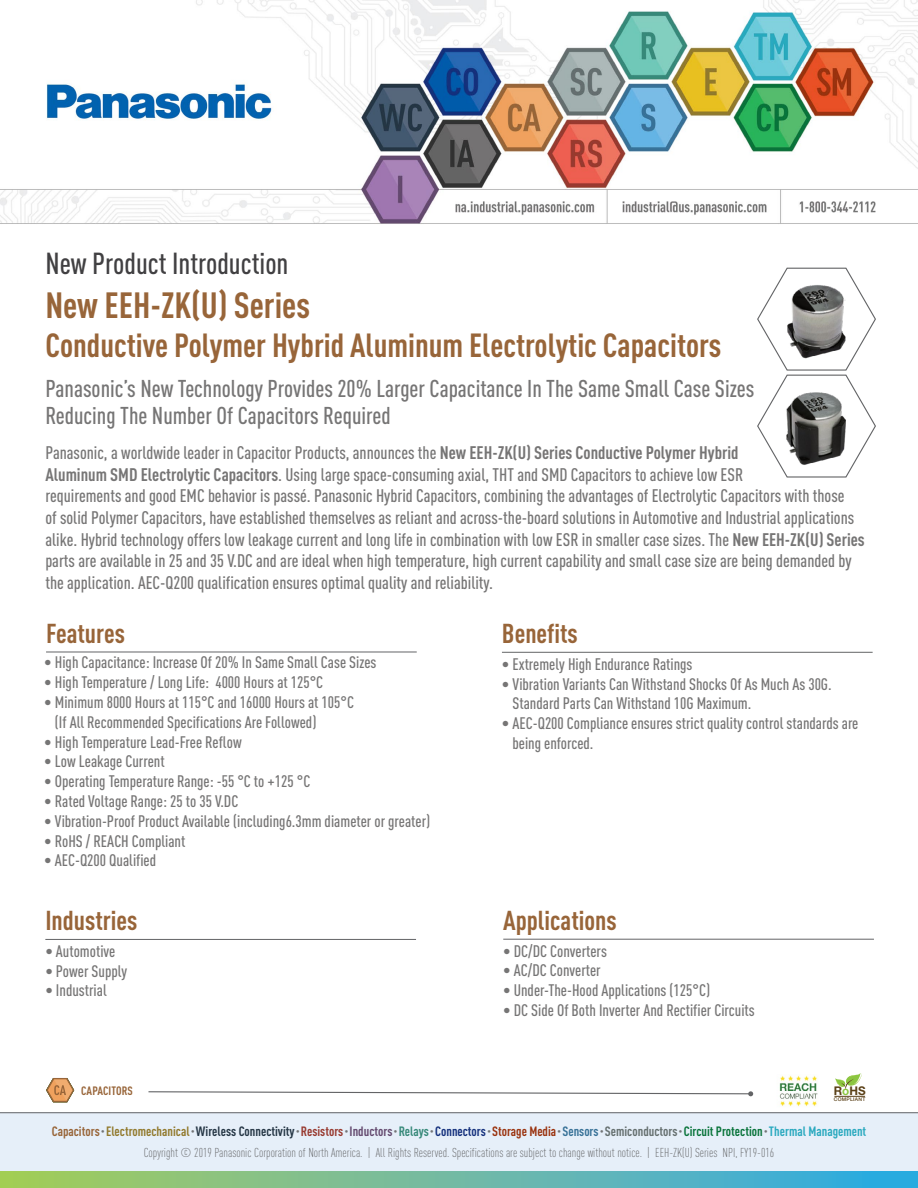
<style>
.page{position:relative;width:918px;height:1188px;background:#fff}
.page>*{position:absolute;margin:0;border:0;box-sizing:border-box;transform-origin:0 0}
.t1{font:700 condensed 36px "DINOT";color:#986539}
.t2{font:700 condensed 33px "DINOT";color:#986539}
.t3{font:500 condensed 30px "DINOT";color:#414042}
.t4{font:700 condensed 27px "DINOT";color:#986539}
.t5{font:500 condensed 24px/27px "DINOT";color:#767575}
.t6{font:500 condensed 18px/21.6px "DINOT";color:#767575}
.t7{font:500 condensed 16.5px/19.8px "DINOT";color:#767575}
.t8{font:700 condensed 13.35px "DINOT";color:#253645}
.t9{font:300 condensed 12.75px "DINOT";color:#636466}
.t10{font:700 condensed 12px "DINOT";letter-spacing:.01em;color:#986539}
.t11{font:700 12px "Helvetica Neue";color:#5a4017}
.t12{font:500 5.1px "Helvetica Neue";letter-spacing:.05em;color:#5a4017}
.s1{font-weight:700}
.s2{color:#8cc640}
.s3{color:#986539}
.s4{font-size:7.8px;color:#737577}
.s5{color:#927a2e}
.s6{color:#983a30}
.s7{color:#644a6f}
.s8{color:#37897a}
.s9{color:#15317d}
.s10{color:#9a330f}
.s11{color:#387298}
.s12{color:#656f6f}
.s13{color:#09743b}
.s14{color:#2aa9bf}
</style>
<div class="page">
<img style="left:0;top:0;width:918px;height:224px">
<div style="left:0;top:1113px;width:918px;height:75px;background:#e6eff9"></div>
<div style="left:0;top:1172px;width:918px;height:16px;background:linear-gradient(to right,#aacc5b,#30a9e9)"></div>
<hr style="left:0;top:1112px;width:918px;height:1px;background:#636466">
<svg style="left:46px;top:1078px;width:28px;height:24px"></svg>
<hr style="left:503px;top:939px;width:371px;height:1px;background:#636466">
<hr style="left:45px;top:939px;width:371px;height:1px;background:#636466">
<svg style="left:148px;top:1091px;width:605px;height:5px"></svg>
<svg style="left:757px;top:267px;width:119px;height:211px"></svg>
<svg style="left:835px;top:1073px;width:27px;height:17px"></svg>
<hr style="left:834px;top:1096px;width:31px;height:1px;background:#5a401a">
<img style="left:779px;top:1075px;width:39px;height:32px">
<img style="left:784px;top:390px;width:65px;height:79px">
<img style="left:784px;top:283px;width:65px;height:79px">
<hr style="left:46px;top:652px;width:371px;height:1px;background:#636466">
<hr style="left:502px;top:652px;width:371px;height:1px;background:#636466">
<h3 class="t3" style="left:45px;top:246px;width:245px">New Product Introduction</h3>
<h1 class="t1" style="left:45px;top:284px;width:266px">New EEH-ZK(U) Series</h1>
<h2 class="t2" style="left:45px;top:326px;width:678px">Conductive Polymer Hybrid Aluminum Electrolytic Capacitors</h2>
<h3 class="t5" style="left:45px;top:375px;width:711px">Panasonic’s New Technology Provides 20% Larger Capacitance In The Same Small Case Sizes<br>Reducing The Number Of Capacitors Required</h3>
<p class="t6" style="left:45px;top:442px;width:821px">Panasonic, a worldwide leader in Capacitor Products, announces the <span class="s1">New EEH-ZK(U) Series Conductive Polymer Hybrid<br>Aluminum SMD Electrolytic Capacitors</span>. Using large space-consuming axial, THT and SMD Capacitors to achieve low ESR<br>requirements and good EMC behavior is passé. Panasonic Hybrid Capacitors, combining the advantages of Electrolytic Capacitors with those<br>of solid Polymer Capacitors, have established themselves as reliant and across-the-board solutions in Automotive and Industrial applications alike. Hybrid technology offers low leakage current and long life in combination with low ESR in smaller case sizes. The <span class="s1">New EEH-ZK(U) Series </span>parts are available in 25 and 35 V.DC and are ideal when high temperature, high current capability and small case size are being demanded by the application. AEC-Q200 qualification ensures optimal quality and reliability.</p>
<h3 class="t4" style="left:46px;top:617px;width:80px">Features</h3>
<p class="t7" style="left:44px;top:653px;width:334px">• High Capacitance: Increase Of 20% In Same Small Case Sizes</p>
<p class="t7" style="left:44px;top:672px;width:280px">• High Temperature / Long Life: 4000 Hours at 125°C</p>
<p class="t7" style="left:55px;top:692px;width:301px;text-indent:-11px">• Minimum 8000 Hours at 115°C and 16000 Hours at 105°C (If All Recommended Specifications Are Followed)</p>
<p class="t7" style="left:44px;top:732px;width:199px">• High Temperature Lead-Free Reflow</p>
<p class="t7" style="left:44px;top:752px;width:122px">• Low Leakage Current</p>
<p class="t7" style="left:44px;top:771px;width:268px">• Operating Temperature Range: -55 °C to +125 °C</p>
<p class="t7" style="left:44px;top:791px;width:196px">• Rated Voltage Range: 25 to 35 V.DC</p>
<p class="t7" style="left:44px;top:811px;width:387px">• Vibration-Proof Product Available (including6.3mm diameter or greater)</p>
<p class="t7" style="left:44px;top:831px;width:143px">• RoHS / REACH Compliant</p>
<p class="t7" style="left:44px;top:851px;width:113px">• AEC-Q200 Qualified</p>
<h3 class="t4" style="left:502px;top:617px;width:77px">Benefits</h3>
<p class="t7" style="left:502px;top:654px;width:192px">• Extremely High Endurance Ratings</p>
<p class="t7" style="left:513px;top:674px;width:321px;text-indent:-11px">• Vibration Variants Can Withstand Shocks Of As Much As 30G.<br>Standard Parts Can Withstand 10G Maximum.</p>
<p class="t7" style="left:513px;top:713px;width:347px;text-indent:-11px">• AEC-Q200 Compliance ensures strict quality control standards are being enforced.</p>
<h3 class="t4" style="left:45px;top:904px;width:94px">Industries</h3>
<h3 class="t4" style="left:503px;top:904px;width:115px">Applications</h3>
<p class="t7" style="left:503px;top:941px;width:105px">• DC/DC Converters</p>
<p class="t7" style="left:503px;top:961px;width:99px">• AC/DC Converter</p>
<p class="t7" style="left:503px;top:980px;width:208px">• Under-The-Hood Applications (125°C)</p>
<p class="t7" style="left:503px;top:1000px;width:253px">• DC Side Of Both Inverter And Rectifier Circuits</p>
<p class="t7" style="left:45px;top:941px;width:71px">• Automotive</p>
<p class="t7" style="left:45px;top:961px;width:83px">• Power Supply</p>
<p class="t7" style="left:45px;top:980px;width:63px">• Industrial</p>
<p class="t10" style="left:81px;top:1084px;width:53px">CAPACITORS</p>
<p class="t11" style="left:834px;top:1083px;width:33px">R<span class="s2">o</span>HS</p>
<p class="t12" style="left:834px;top:1096px;width:33px">COMPLIANT</p>
<p class="t8" style="left:52px;top:1123px;width:816px"><span class="s3">Capacitors</span> <span class="s4">•</span> <span class="s5">Electromechanical</span> <span class="s4">•</span> Wireless Connectivity <span class="s4">•</span> <span class="s6">Resistors</span> <span class="s4">•</span> <span class="s7">Inductors</span> <span class="s4">•</span> <span class="s8">Relays</span> <span class="s4">•</span> <span class="s9">Connectors</span> <span class="s4">•</span> <span class="s10">Storage Media</span> <span class="s4">•</span> <span class="s11">Sensors</span> <span class="s4">•</span> <span class="s12">Semiconductors</span> <span class="s4">•</span> <span class="s13">Circuit Protection</span> <span class="s4">•</span> <span class="s14">Thermal Management</span></p>
<p class="t9" style="left:144px;top:1145px;width:632px">Copyright © 2019 Panasonic Corporation of North America. | All Rights Reserved. Specifications are subject to change without notice. | EEH-ZK(U) Series NPI, FY19-016</p>
<p class="t9" style="left:117px;top:1145px;width:685px">Copyright © 2017 Panasonic Corporation of N rth America. | All Rights eserved. Specifications re subject to change without notice. | Soft PGS IGBT EYG-S Series NPI, FY16-075-XXX</p>
</div>
